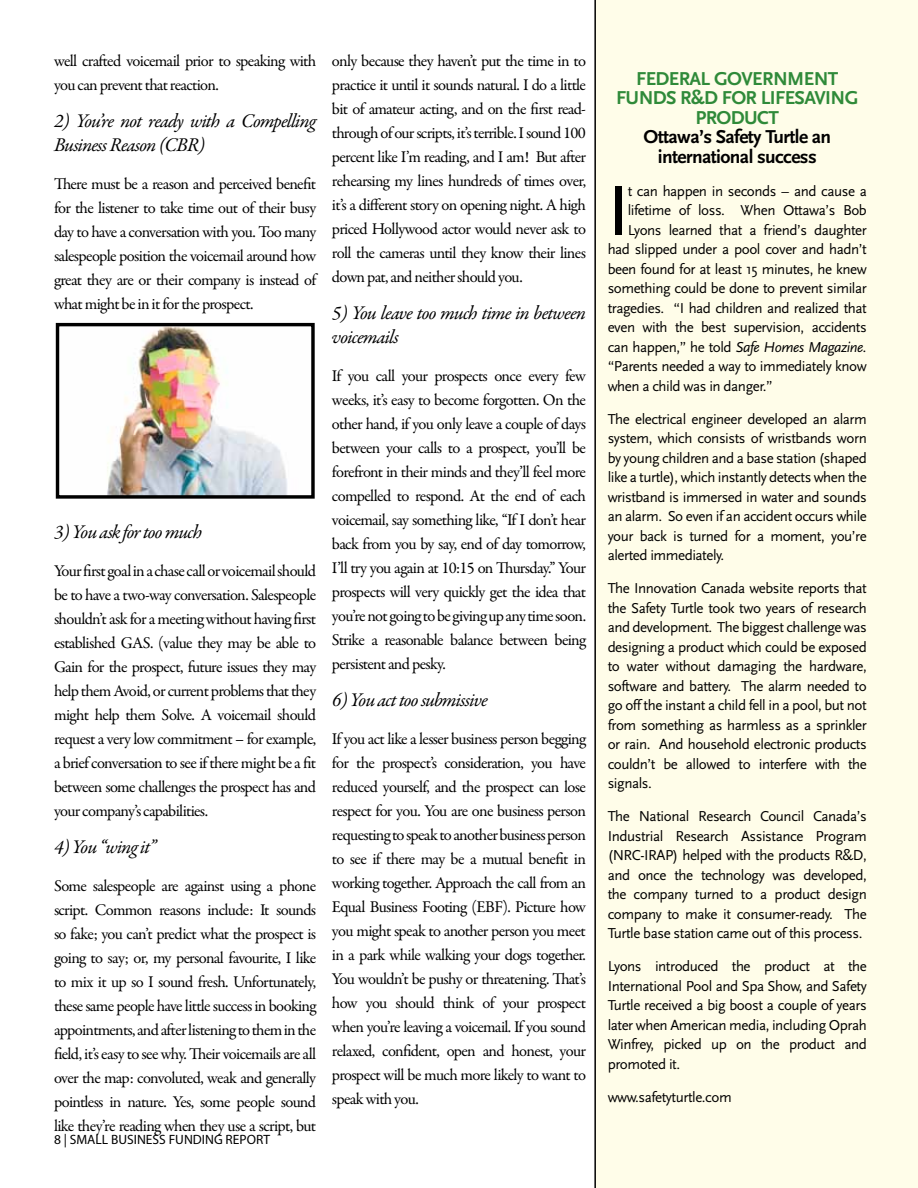
<style>
.page{position:relative;width:918px;height:1188px;background:#fff}
.page>*{position:absolute;margin:0;border:0;box-sizing:border-box;transform-origin:0 0}
.t1{font:74.1px "Scala Sans";color:#000}
.t2{font:italic 19.5px/24px "Garamond Premr Pro";letter-spacing:-.045em;color:#000}
.t3{font:700 19.5px/19.5px "Scala Sans";letter-spacing:-.03em;color:#2f8a39;text-align:center}
.t4{font:700 19.5px/19.5px "Scala Sans";color:#000;text-align:center}
.t5{font:16.5px/24px "Garamond Premr Pro";letter-spacing:-.04em;color:#000;text-align:justify}
.t6{font:15px/19.5px "Scala Sans";letter-spacing:-.03em;color:#000;text-align:justify}
.t7{font:italic 15px "Scala Sans";letter-spacing:-.03em;color:#000}
.t8{font:13.5px "Myriad Pro";color:#000}
.s1{font-style:normal}
</style>
<div class="page">
<img style="left:107px;top:327px;width:180px;height:168px">
<div style="left:56px;top:323px;width:259px;height:176px;border:3px solid #000"></div>
<div style="left:594px;top:0;width:324px;height:1188px;background:#fffde9"></div>
<p class="t5" style="left:54px;top:49px;width:264px">well crafted voicemail prior to speaking with you can prevent that reaction.</p>
<p class="t2" style="left:54px;top:110px;width:264px">2) You’re not ready with a Compelling<br>Business Reason (CBR)</p>
<p class="t5" style="left:54px;top:172px;width:264px">There must be a reason and perceived benefit for the listener to take time out of their busy day to have a conversation with you. Too many salespeople position the voicemail around how great they are or their company is instead of what might be in it for the prospect.</p>
<p class="t2" style="left:54px;top:521px;width:150px">3) You ask for too much</p>
<p class="t5" style="left:54px;top:559px;width:264px">Your first goal in a chase call or voicemail should be to have a two-way conversation. Salespeople shouldn’t ask for a meeting without having first established GAS. (value they may be able to Gain for the prospect, future issues they may help them Avoid, or current problems that they might help them Solve. A voicemail should request a very low commitment – for example, a brief conversation to see if there might be a fit between some challenges the prospect has and your company’s capabilities.</p>
<p class="t2" style="left:54px;top:836px;width:104px">4) You “wing it”</p>
<p class="t5" style="left:54px;top:874px;width:264px">Some salespeople are against using a phone script. Common reasons include: It sounds so fake; you can’t predict what the prospect is going to say; or, my personal favourite, I like to mix it up so I sound fresh. Unfortunately, these same people have little success in booking appointments, and after listening to them in the field, it’s easy to see why. Their voicemails are all over the map: convoluted, weak and generally pointless in nature. Yes, some people sound like they’re reading when they use a script, but</p>
<p class="t8" style="left:54px;top:1131px;width:218px">8 | SMALL BUSINESS FUNDING REPORT</p>
<p class="t5" style="left:332px;top:49px;width:256px">only because they haven’t put the time in to practice it until it sounds natural. I do a little bit of amateur acting, and on the first read&shy;through of our scripts, it’s terrible. I sound 100 percent like I’m reading, and I am! But after rehearsing my lines hundreds of times over, it’s a different story on opening night. A high priced Hollywood actor would never ask to roll the cameras until they know their lines down pat, and neither should you.</p>
<p class="t2" style="left:332px;top:302px;width:256px">5) You leave too much time in between voicemails</p>
<p class="t5" style="left:332px;top:364px;width:256px">If you call your prospects once every few weeks, it’s easy to become forgotten. On the other hand, if you only leave a couple of days between your calls to a prospect, you’ll be forefront in their minds and they’ll feel more compelled to respond. At the end of each voicemail, say something like, “If I don’t hear back from you by say, end of day tomorrow, I’ll try you again at 10:15 on Thursday.” Your prospects will very quickly get the idea that you’re not going to be giving up any time soon.<br>Strike a reasonable balance between being persistent and pesky.</p>
<p class="t2" style="left:332px;top:689px;width:157px">6) You act too submissive</p>
<p class="t5" style="left:332px;top:727px;width:256px">If you act like a lesser business person begging for the prospect’s consideration, you have reduced yourself, and the prospect can lose respect for you. You are one business person requesting to speak to another business person to see if there may be a mutual benefit in working together. Approach the call from an Equal Business Footing (EBF). Picture how you might speak to another person you meet in a park while walking your dogs together.<br>You wouldn’t be pushy or threatening. That’s how you should think of your prospect when you’re leaving a voicemail. If you sound relaxed, confident, open and honest, your prospect will be much more likely to want to speak with you.</p>
<p class="t3" style="left:616px;top:69px;width:244px">Federal government funds R&amp;D for lifesaving product</p>
<p class="t4" style="left:643px;top:128px;width:189px">Ottawa’s Safety Turtle an international success</p>
<h1 class="t1" style="left:608px;top:170px;width:24px">I</h1>
<p class="t6" style="left:628px;top:181px;width:241px">t can happen in seconds – and cause a</p>
<p class="t6" style="left:628px;top:201px;width:241px">lifetime of loss. When Ottawa’s Bob</p>
<p class="t6" style="left:628px;top:220px;width:241px">Lyons learned that a friend’s daughter</p>
<p class="t6" style="left:608px;top:240px;width:261px">had slipped under a pool cover and hadn’t</p>
<p class="t6" style="left:608px;top:259px;width:261px">been found for at least 15 minutes, he knew</p>
<p class="t6" style="left:608px;top:279px;width:261px">something could be done to prevent similar</p>
<p class="t6" style="left:608px;top:298px;width:261px">tragedies. “I had children and realized that</p>
<p class="t6" style="left:608px;top:318px;width:261px">even with the best supervision, accidents</p>
<p class="t7" style="left:608px;top:339px;width:261px"><span class="s1">can happen,” he told</span> Safe Homes Magazine.</p>
<p class="t6" style="left:608px;top:357px;width:261px">“Parents needed a way to immediately know</p>
<p class="t6" style="left:608px;top:376px;width:167px">when a child was in danger.”</p>
<p class="t6" style="left:608px;top:409px;width:261px">The electrical engineer developed an alarm system, which consists of wristbands worn by young children and a base station (shaped like a turtle), which instantly detects when the wristband is immersed in water and sounds an alarm. So even if an accident occurs while your back is turned for a moment, you’re alerted immediately.</p>
<p class="t6" style="left:608px;top:579px;width:261px">The Innovation Canada website reports that the Safety Turtle took two years of research and development. The biggest challenge was designing a product which could be exposed to water without damaging the hardware, software and battery. The alarm needed to go off the instant a child fell in a pool, but not from something as harmless as a sprinkler or rain. And household electronic products couldn’t be allowed to interfere with the signals.</p>
<p class="t6" style="left:608px;top:807px;width:261px">The National Research Council Canada’s Industrial Research Assistance Program (NRC-IRAP) helped with the products R&amp;D, and once the technology was developed, the company turned to a product design company to make it consumer-ready. The Turtle base station came out of this process.</p>
<p class="t6" style="left:608px;top:957px;width:261px">Lyons introduced the product at the International Pool and Spa Show, and Safety Turtle received a big boost a couple of years later when American media, including Oprah Winfrey, picked up on the product and promoted it.</p>
<p class="t6" style="left:608px;top:1087px;width:126px">www.safetyturtle.com</p>
</div>
